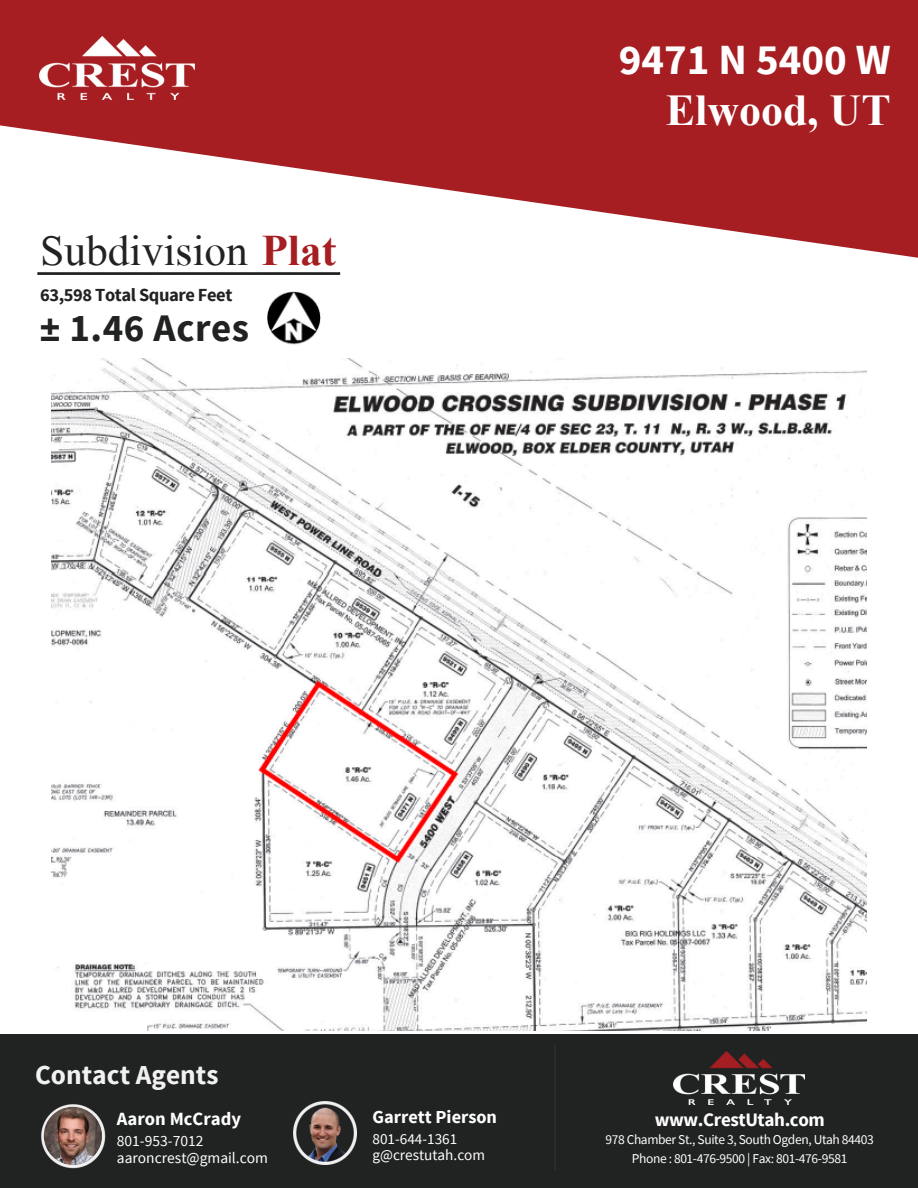
<style>
.page{position:relative;width:918px;height:1188px;background:#fff}
.page>*{position:absolute;margin:0;border:0;box-sizing:border-box;transform-origin:0 0}
.t1{font:700 43.95px "Times New Roman";color:#fff}
.t2{font:43.5px "Times New Roman";color:#212222}
.t3{font:700 43.05px "Source Sans Pro";color:#fff}
.t4{font:700 39px "Source Sans Pro";letter-spacing:.015em;color:#212222}
.t5{font:700 27.45px "Source Sans Pro";color:#f1f1f2}
.t6{font:700 19.05px "Source Sans Pro";letter-spacing:-.02em;color:#fff}
.t7{font:700 18.6px "Source Sans Pro";color:#fff}
.t8{font:700 18.45px "Source Sans Pro";letter-spacing:-.025em;color:#212222}
.t9{font:700 18.3px "Source Sans Pro";color:#fff}
.t10{font:15.45px "Source Sans Pro";color:#fff}
.t11{font:15.15px "Source Sans Pro";color:#fff}
.t12{font:13.5px "Source Sans Pro";letter-spacing:-.03em;color:#fff}
.s1{font-weight:700;color:#a61e22}
</style>
<div class="page">
<svg style="left:0;top:0;width:918px;height:258px;fill:#a61e22"></svg>
<img style="left:39px;top:37px;width:156px;height:63px">
<div style="left:0;top:1034px;width:918px;height:154px;background:#212222"></div>
<hr style="left:555px;top:1045px;width:1px;height:125px;background:#2a2b2a">
<img style="left:674px;top:1052px;width:130px;height:53px">
<img style="left:37px;top:272px;width:116px;height:3px">
<img style="left:153px;top:272px;width:188px;height:3px">
<img style="left:268px;top:291px;width:53px;height:54px">
<img style="left:41px;top:1104px;width:65px;height:65px">
<img style="left:44px;top:1107px;width:58px;height:58px">
<img style="left:294px;top:1102px;width:63px;height:63px">
<img style="left:51px;top:359px;width:816px;height:671px">
<p class="t2" style="left:40px;top:226px;width:298px">Subdivision <span class="s1">Plat</span></p>
<p class="t8" style="left:40px;top:282px;width:194px">63,598 Total Square Feet</p>
<h5 class="t4" style="left:40px;top:303px;width:211px">± 1.46 Acres</h5>
<p class="t3" style="left:619px;top:31px;width:273px">9471 N 5400 W</p>
<p class="t1" style="left:666px;top:85px;width:226px">Elwood, UT</p>
<p class="t5" style="left:35px;top:1057px;width:185px">Contact Agents</p>
<h6 class="t7" style="left:117px;top:1107px;width:126px">Aaron McCrady</h6>
<p class="t10" style="left:117px;top:1131px;width:88px">801-953-7012</p>
<p class="t10" style="left:117px;top:1147px;width:153px">aaroncrest@gmail.com</p>
<p class="t9" style="left:372px;top:1105px;width:126px">Garrett Pierson</p>
<h6 class="t11" style="left:372px;top:1129px;width:86px">801-644-1361</h6>
<p class="t11" style="left:372px;top:1145px;width:114px">g@crestutah.com</p>
<p class="t6" style="left:655px;top:1108px;width:172px">www.CrestUtah.com</p>
<h1 class="t12" style="left:605px;top:1131px;width:270px">978 Chamber St., Suite 3, South Ogden, Utah 84403</h1>
<h2 class="t12" style="left:632px;top:1150px;width:217px">Phone : 801-476-9500 | Fax: 801-476-9581</h2>
</div>
